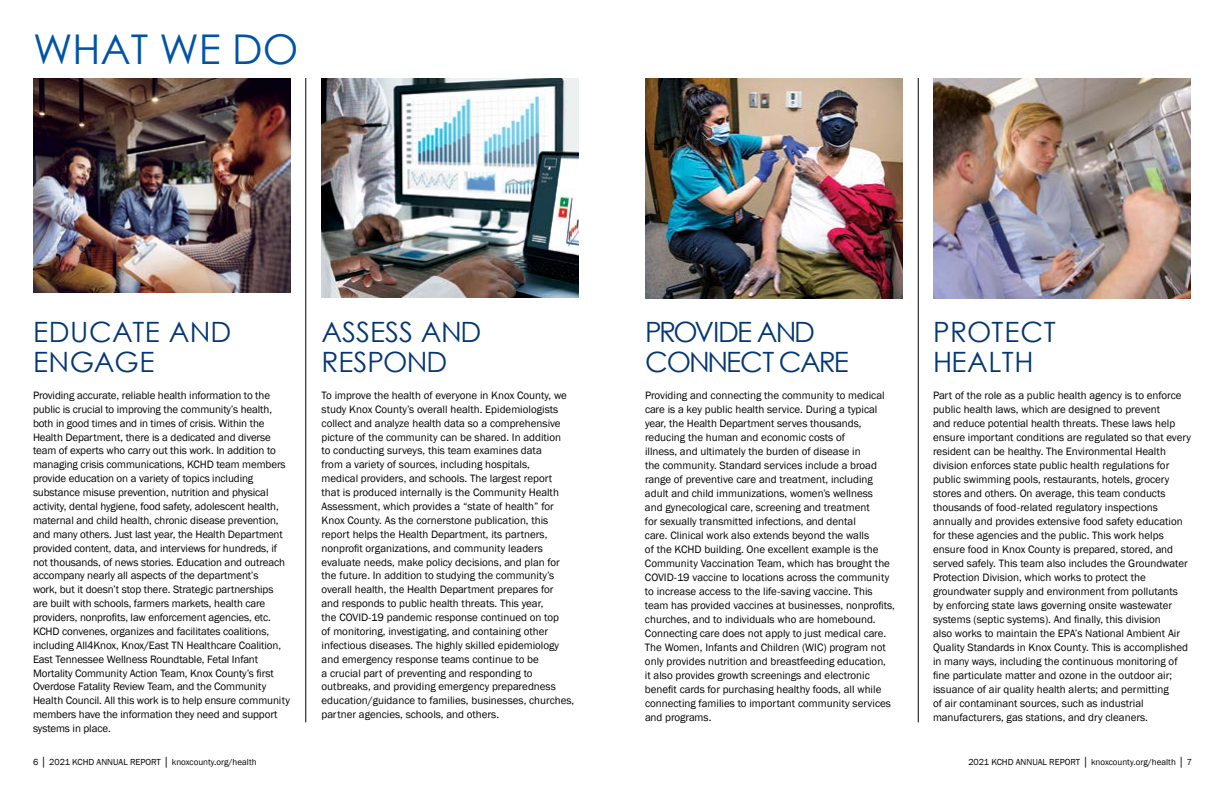
<style>
.page{position:relative;width:1224px;height:792px;background:#fff}
.page>*{position:absolute;margin:0;border:0;box-sizing:border-box;transform-origin:0 0}
.t1{font:41px "Century Gothic";color:#0054a6}
.t2{font:28px/30px "Century Gothic";letter-spacing:.02em;color:#043673}
.t3{font:28px/30px "Century Gothic";letter-spacing:-.07em;color:#043673}
.t4{font:28px/30px "Century Gothic";letter-spacing:-.005em;color:#043673}
.t5{font:11px/13.9px "Franklin Gothic";color:#000}
.t6{font:9px "Franklin Gothic";color:#000}
</style>
<div class="page">
<hr style="left:306px;top:78px;width:1px;height:644px;background:#000">
<hr style="left:918px;top:78px;width:1px;height:644px;background:#000">
<img style="left:933px;top:78px;width:258px;height:220px">
<img style="left:321px;top:78px;width:258px;height:220px">
<img style="left:645px;top:78px;width:258px;height:220px">
<img style="left:33px;top:78px;width:258px;height:215px">
<h1 class="t1" style="left:33px;top:20px;width:267px">WHAT WE DO</h1>
<h2 class="t2" style="left:33px;top:316px;width:200px">EDUCATE AND<br>ENGAGE</h2>
<p class="t5" style="left:33px;top:389px;width:259px">Providing accurate, reliable health information to the public is crucial to improving the community’s health, both in good times and in times of crisis. Within the Health Department, there is a dedicated and diverse team of experts who carry out this work. In addition to managing crisis communications, KCHD team members provide education on a variety of topics including substance misuse prevention, nutrition and physical activity, dental hygiene, food safety, adolescent health, maternal and child health, chronic disease prevention, and many others. Just last year, the Health Department provided content, data, and interviews for hundreds, if not thousands, of news stories. Education and outreach accompany nearly all aspects of the department’s<br>work, but it doesn’t stop there. Strategic partnerships are built with schools, farmers markets, health care providers, nonprofits, law enforcement agencies, etc.<br>KCHD convenes, organizes and facilitates coalitions, including All4Knox, Knox/East TN Healthcare Coalition, East Tennessee Wellness Roundtable, Fetal Infant Mortality Community Action Team, Knox County’s first Overdose Fatality Review Team, and the Community Health Council. All this work is to help ensure community members have the information they need and support systems in place.</p>
<h2 class="t4" style="left:322px;top:316px;width:161px">ASSESS AND<br>RESPOND</h2>
<p class="t5" style="left:322px;top:389px;width:254px">To improve the health of everyone in Knox County, we study Knox County’s overall health. Epidemiologists collect and analyze health data so a comprehensive picture of the community can be shared. In addition<br>to conducting surveys, this team examines data<br>from a variety of sources, including hospitals,<br>medical providers, and schools. The largest report<br>that is produced internally is the Community Health Assessment, which provides a “state of health” for Knox County. As the cornerstone publication, this report helps the Health Department, its partners, nonprofit organizations, and community leaders evaluate needs, make policy decisions, and plan for the future. In addition to studying the community’s overall health, the Health Department prepares for<br>and responds to public health threats. This year,<br>the COVID-19 pandemic response continued on top<br>of monitoring, investigating, and containing other infectious diseases. The highly skilled epidemiology and emergency response teams continue to be<br>a crucial part of preventing and responding to outbreaks, and providing emergency preparedness education/guidance to families, businesses, churches, partner agencies, schools, and others.</p>
<h2 class="t3" style="left:645px;top:317px;width:205px">PROVIDE AND<br>CONNECT CARE</h2>
<p class="t5" style="left:645px;top:389px;width:252px">Providing and connecting the community to medical care is a key public health service. During a typical year, the Health Department serves thousands, reducing the human and economic costs of<br>illness, and ultimately the burden of disease in<br>the community. Standard services include a broad range of preventive care and treatment, including adult and child immunizations, women’s wellness<br>and gynecological care, screening and treatment<br>for sexually transmitted infections, and dental<br>care. Clinical work also extends beyond the walls<br>of the KCHD building. One excellent example is the Community Vaccination Team, which has brought the COVID-19 vaccine to locations across the community to increase access to the life-saving vaccine. This team has provided vaccines at businesses, nonprofits, churches, and to individuals who are homebound.<br>Connecting care does not apply to just medical care.<br>The Women, Infants and Children (WIC) program not only provides nutrition and breastfeeding education,<br>it also provides growth screenings and electronic benefit cards for purchasing healthy foods, all while connecting families to important community services and programs.</p>
<h2 class="t2" style="left:933px;top:317px;width:124px">PROTECT<br>HEALTH</h2>
<p class="t5" style="left:933px;top:389px;width:260px">Part of the role as a public health agency is to enforce public health laws, which are designed to prevent<br>and reduce potential health threats. These laws help ensure important conditions are regulated so that every resident can be healthy. The Environmental Health division enforces state public health regulations for public swimming pools, restaurants, hotels, grocery stores and others. On average, this team conducts thousands of food-related regulatory inspections annually and provides extensive food safety education for these agencies and the public. This work helps ensure food in Knox County is prepared, stored, and served safely. This team also includes the Groundwater Protection Division, which works to protect the groundwater supply and environment from pollutants by enforcing state laws governing onsite wastewater systems (septic systems). And finally, this division<br>also works to maintain the EPA’s National Ambient Air Quality Standards in Knox County. This is accomplished in many ways, including the continuous monitoring of fine particulate matter and ozone in the outdoor air; issuance of air quality health alerts; and permitting<br>of air contaminant sources, such as industrial manufacturers, gas stations, and dry cleaners.</p>
<p class="t6" style="left:33px;top:756px;width:225px">6 │ 2021 KCHD ANNUAL REPORT │ knoxcounty.org/health</p>
<p class="t6" style="left:968px;top:756px;width:225px">2021 KCHD ANNUAL REPORT │ knoxcounty.org/health │ 7</p>
</div>
